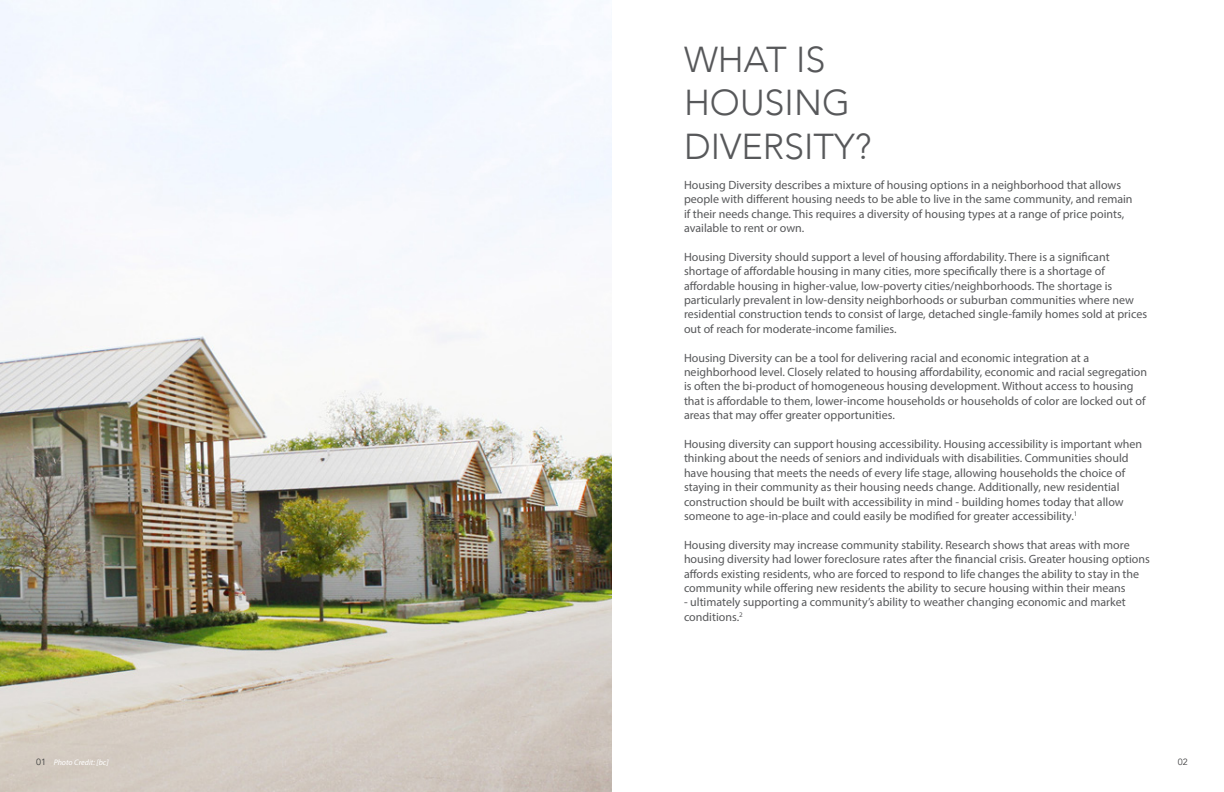
<style>
.page{position:relative;width:1224px;height:792px;background:#fff}
.page>*{position:absolute;margin:0;border:0;box-sizing:border-box;transform-origin:0 0}
.Main_Body_Text{font:300 36px "Avenir";color:#57585a}
.Main_Body_Text-2{font:12px/14.4px "Myriad Pro";color:#57585a}
.t1{font:9px "Avenir";color:#3e3e3f}
.Endnotes_Header{font:italic 8px "Myriad Pro";color:#fff}
</style>
<div class="page">
<img style="left:0;top:1px;width:612px;height:791px">
<p class="Main_Body_Text" style="left:684px;top:38px;width:143px">WHAT IS</p>
<p class="Main_Body_Text" style="left:684px;top:82px;width:168px">HOUSING</p>
<p class="Main_Body_Text" style="left:684px;top:125px;width:189px">DIVERSITY?</p>
<p class="Main_Body_Text-2" style="left:684px;top:177px;width:450px">Housing Diversity describes a mixture of housing options in a neighborhood that allows people with different housing needs to be able to live in the same community, and remain if their needs change. This requires a diversity of housing types at a range of price points, available to rent or own.</p>
<p class="Main_Body_Text-2" style="left:684px;top:249px;width:465px">Housing Diversity should support a level of housing affordability. There is a significant shortage of affordable housing in many cities, more specifically there is a shortage of affordable housing in higher-value, low-poverty cities/neighborhoods. The shortage is particularly prevalent in low-density neighborhoods or suburban communities where new residential construction tends to consist of large, detached single-family homes sold at prices out of reach for moderate-income families.</p>
<p class="Main_Body_Text-2" style="left:684px;top:350px;width:465px">Housing Diversity can be a tool for delivering racial and economic integration at a neighborhood level. Closely related to housing affordability, economic and racial segregation is often the bi-product of homogeneous housing development. Without access to housing that is affordable to them, lower-income households or households of color are locked out of areas that may offer greater opportunities.</p>
<p class="Main_Body_Text-2" style="left:684px;top:437px;width:460px">Housing diversity can support housing accessibility. Housing accessibility is important when thinking about the needs of seniors and individuals with disabilities. Communities should have housing that meets the needs of every life stage, allowing households the choice of staying in their community as their housing needs change. Additionally, new residential construction should be built with accessibility in mind - building homes today that allow someone to age-in-place and could easily be modified for greater accessibility.<sup>1</sup></p>
<p class="Main_Body_Text-2" style="left:684px;top:537px;width:467px">Housing diversity may increase community stability. Research shows that areas with more housing diversity had lower foreclosure rates after the financial crisis. Greater housing options affords existing residents, who are forced to respond to life changes the ability to stay in the community while offering new residents the ability to secure housing within their means</p>
<p class="Main_Body_Text-2" style="left:684px;top:595px;width:443px">- ultimately supporting a community’s ability to weather changing economic and market conditions.<sup>2</sup></p>
<p class="t1" style="left:36px;top:757px;width:12px">01</p>
<p class="t1" style="left:1178px;top:757px;width:12px">02</p>
<p class="Endnotes_Header" style="left:54px;top:757px;width:56px">Photo Credit: [bc]</p>
</div>
